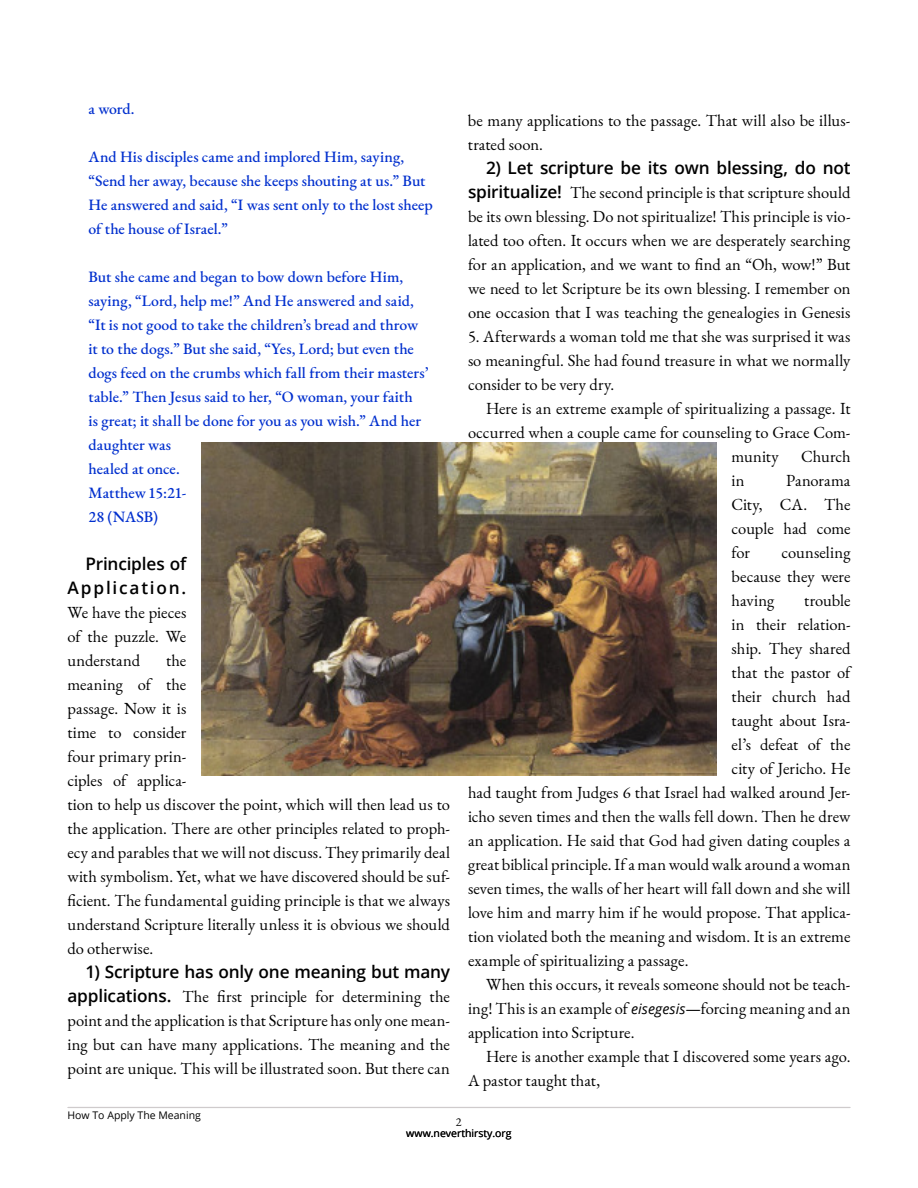
<style>
.page{position:relative;width:918px;height:1188px;background:#fff}
.page>*{position:absolute;margin:0;border:0;box-sizing:border-box;transform-origin:0 0}
.t1{font:600 17.25px "Open Sans";letter-spacing:-.01em;color:#000}
.t2{font:600 17.25px/24px "Open Sans";letter-spacing:.05em;color:#000;text-align:right}
.t3{font:16.5px/24px "EB Garamond";color:#000;text-align:justify}
.t4{font:500 15.75px/24px "EB Garamond";color:#002fce}
.t5{font:12px "EB Garamond";color:#000}
.t6{font:10.5px "Open Sans";color:#000}
.s1{font-family:"Open Sans";font-weight:600;font-size:17.25px}
.s2{font-family:"Open Sans";font-style:italic;font-size:14.25px}
</style>
<div class="page">
<hr style="left:68px;top:1107px;width:782px;height:1px;background:#cfcbcc">
<img style="left:201px;top:443px;width:516px;height:332px">
<p class="t4" style="left:88px;top:99px;width:48px">a word.</p>
<p class="t4" style="left:88px;top:147px;width:346px">And His disciples came and implored Him, saying, “Send her away, because she keeps shouting at us.” But He answered and said, “I was sent only to the lost sheep of the house of Israel.”</p>
<p class="t4" style="left:88px;top:267px;width:341px">But she came and began to bow down before Him, saying, “Lord, help me!” And He answered and said, “It is not good to take the children’s bread and throw it to the dogs.” But she said, “Yes, Lord; but even the dogs feed on the crumbs which fall from their masters’ table.” Then Jesus said to her, “O woman, your faith<br>is great; it shall be done for you as you wish.” And her daughter was<br>healed at once.<br>Matthew 15:21-<br>28 (NASB)</p>
<p class="t2" style="left:68px;top:553px;width:120px">Principles of<br>Application.</p>
<p class="t3" style="left:68px;top:603px;width:120px">We have the pieces of the puzzle. We understand</p>
<p class="t3" style="left:68px;top:651px;width:384px;text-align:left;text-indent:99px">the<br>meaning of the<br>passage. Now it is<br>time to consider<br>four primary prin-<br>ciples of applica-<br>tion to help us discover the point, which will then lead us to the application. There are other principles related to proph&shy;ecy and parables that we will not discuss. They primarily deal with symbolism. Yet, what we have discovered should be suf&shy;ficient. The fundamental guiding principle is that we always understand Scripture literally unless it is obvious we should do otherwise.</p>
<p class="t1" style="left:86px;top:965px;width:366px">1) Scripture has only one meaning but many</p>
<p class="t3" style="left:67px;top:987px;width:384px"><span class="s1">applications.</span> The first principle for determining the point and the application is that Scripture has only one mean&shy;ing but can have many applications. The meaning and the point are unique. This will be illustrated soon. But there can</p>
<p class="t3" style="left:468px;top:111px;width:384px">be many applications to the passage. That will also be illus&shy;trated soon.</p>
<p class="t1" style="left:486px;top:161px;width:366px">2) Let scripture be its own blessing, do not</p>
<p class="t3" style="left:468px;top:183px;width:384px"><span class="s1">spiritualize!</span> The second principle is that scripture should be its own blessing. Do not spiritualize! This principle is vio&shy;lated too often. It occurs when we are desperately searching for an application, and we want to find an “Oh, wow!” But we need to let Scripture be its own blessing. I remember on one occasion that I was teaching the genealogies in Genesis</p>
<p class="t3" style="left:468px;top:327px;width:384px">5. Afterwards a woman told me that she was surprised it was so meaningful. She had found treasure in what we normally consider to be very dry.</p>
<p class="t3" style="left:486px;top:399px;width:366px">Here is an extreme example of spiritualizing a passage. It</p>
<p class="t3" style="left:468px;top:423px;width:384px">occurred when a couple came for counseling to Grace Com-</p>
<p class="t3" style="left:732px;top:447px;width:49px">munity</p>
<p class="t3" style="left:801px;top:447px;width:51px">Church</p>
<p class="t3" style="left:732px;top:471px;width:15px">in</p>
<p class="t3" style="left:732px;top:471px;width:121px;text-indent:55px">Panorama City, CA. The couple had come for</p>
<p class="t3" style="left:732px;top:543px;width:120px;text-indent:50px">counseling because they were having</p>
<p class="t3" style="left:804px;top:591px;width:48px">trouble</p>
<p class="t3" style="left:732px;top:615px;width:120px">in their relation-</p>
<p class="t3" style="left:732px;top:639px;width:120px">ship. They shared</p>
<p class="t3" style="left:732px;top:663px;width:120px">that the pastor of</p>
<p class="t3" style="left:732px;top:687px;width:120px">their church had</p>
<p class="t3" style="left:732px;top:711px;width:120px">taught about Isra-</p>
<p class="t3" style="left:732px;top:735px;width:120px">el’s defeat of the</p>
<p class="t3" style="left:732px;top:759px;width:120px">city of Jericho. He</p>
<p class="t3" style="left:468px;top:783px;width:384px">had taught from Judges 6 that Israel had walked around Jer-</p>
<p class="t3" style="left:468px;top:807px;width:384px">icho seven times and then the walls fell down. Then he drew</p>
<p class="t3" style="left:468px;top:831px;width:384px">an application. He said that God had given dating couples a</p>
<p class="t3" style="left:468px;top:855px;width:384px">great biblical principle. If a man would walk around a woman</p>
<p class="t3" style="left:468px;top:879px;width:384px">seven times, the walls of her heart will fall down and she will</p>
<p class="t3" style="left:468px;top:903px;width:384px">love him and marry him if he would propose. That applica-</p>
<p class="t3" style="left:468px;top:927px;width:384px">tion violated both the meaning and wisdom. It is an extreme</p>
<p class="t3" style="left:468px;top:951px;width:222px">example of spiritualizing a passage.</p>
<p class="t3" style="left:486px;top:975px;width:366px">When this occurs, it reveals someone should not be teach-</p>
<p class="t3" style="left:468px;top:999px;width:384px">ing! This is an example of <span class="s2">eisegesis</span>—forcing meaning and an</p>
<p class="t3" style="left:468px;top:1023px;width:168px">application into Scripture.</p>
<p class="t3" style="left:486px;top:1047px;width:366px">Here is another example that I discovered some years ago.</p>
<p class="t3" style="left:468px;top:1071px;width:134px">A pastor taught that,</p>
<p class="t6" style="left:67px;top:1111px;width:135px">How To Apply The Meaning</p>
<p class="t5" style="left:456px;top:1118px;width:7px">2</p>
<p class="t6" style="left:406px;top:1129px;width:107px">www.neverthirsty.org</p>
</div>
